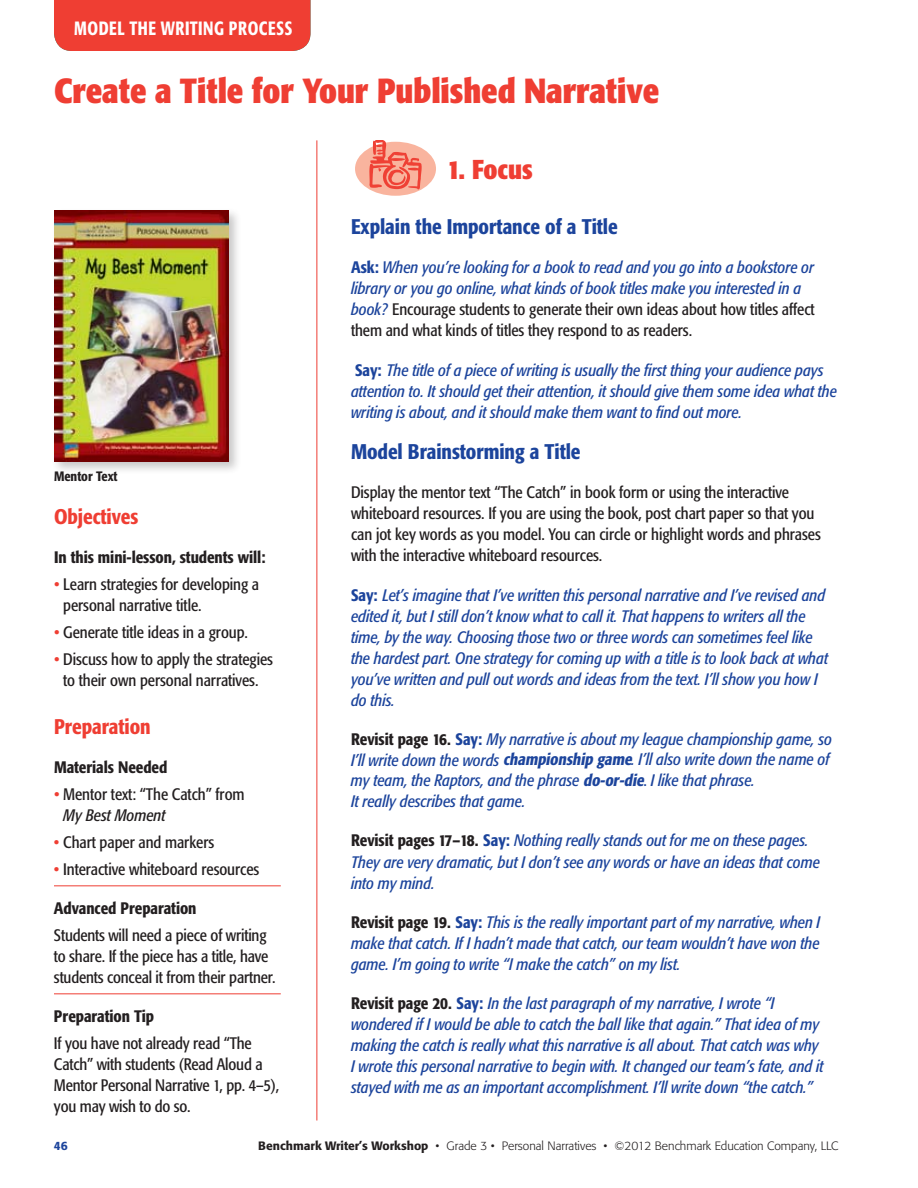
<style>
.page{position:relative;width:918px;height:1188px;background:#fff}
.page>*{position:absolute;margin:0;border:0;box-sizing:border-box;transform-origin:0 0}
.t1{font:700 condensed 34.5px "Formata";letter-spacing:-.005em;color:#ef3e33}
.t2{font:700 condensed 27px "Formata";color:#ef3e33}
.t3{font:500 condensed 21px "Formata";letter-spacing:-.005em;color:#1c449c}
.t4{font:500 condensed 21px "Formata";letter-spacing:-.005em;color:#ef3e33}
.t5{font:500 condensed 19.05px "Formata";letter-spacing:.03em;color:#fff;scale:.87 1}
.t6{font:italic condensed 16.5px/21px "Formata";letter-spacing:-.005em;color:#1c449c}
.t7{font:condensed 16.5px/21px "Formata";letter-spacing:-.005em;color:#231f20}
.t8{font:500 condensed 16.5px "Formata";letter-spacing:-.005em;color:#231f20}
.t9{font:500 condensed 13.5px "Formata";color:#231f20}
.t10{font:300 12px "Formata";color:#231f20}
.t11{font:500 12px "Formata";color:#1c449c}
.s1{color:#ef3e33}
.s2{font-style:italic}
.s3{font-weight:500;font-style:normal}
.s4{font-style:normal;color:#231f20}
.s5{font-weight:500;font-style:normal;color:#231f20}
.s6{font-weight:500}
.s7{font-style:normal}
</style>
<div class="page">
<div style="left:52px;top:208px;width:196px;height:273px;background:#231f20;opacity:.25"></div>
<img style="left:55px;top:211px;width:173px;height:250px">
<hr style="left:54px;top:885px;width:227px;height:1px;background:#ef3e33">
<hr style="left:54px;top:993px;width:227px;height:1px;background:#ef3e33">
<div style="left:54px;top:0;width:256px;height:51px;background:#ef3e33"></div>
<hr style="left:316px;top:140px;width:1px;height:980px;background:#ef3e33">
<div style="left:355px;top:142px;width:81px;height:54px;background:#f9b49e;border-radius:50%"></div>
<svg style="left:369px;top:140px;width:53px;height:50px"></svg>
<p class="t5" style="left:74px;top:16px;width:233px">MODEL THE WRITING PROCESS</p>
<h1 class="t1" style="left:54px;top:69px;width:607px">Create a Title for Your Published Narrative</h1>
<p class="t9" style="left:54px;top:468px;width:65px">Mentor Text</p>
<p class="t4" style="left:54px;top:503px;width:86px">Objectives</p>
<p class="t8" style="left:54px;top:547px;width:213px">In this mini-lesson, students will:</p>
<p class="t7" style="left:63px;top:573px;width:198px;text-indent:-9px"><span class="s1">•</span> Learn strategies for developing a personal narrative title.</p>
<p class="t7" style="left:54px;top:621px;width:196px"><span class="s1">•</span> Generate title ideas in a group.</p>
<p class="t7" style="left:54px;top:648px;width:221px;text-align:center"><span class="s1">•</span> Discuss how to apply the strategies to their own personal narratives.</p>
<p class="t4" style="left:54px;top:713px;width:98px">Preparation</p>
<p class="t8" style="left:54px;top:757px;width:115px">Materials Needed</p>
<p class="t7" style="left:63px;top:783px;width:183px;text-indent:-9px"><span class="s1">•</span> Mentor text: “The Catch” from<br><span class="s2">My Best Moment</span></p>
<p class="t7" style="left:54px;top:831px;width:162px"><span class="s1">•</span> Chart paper and markers</p>
<p class="t7" style="left:54px;top:858px;width:207px"><span class="s1">•</span> Interactive whiteboard resources</p>
<p class="t8" style="left:54px;top:898px;width:144px">Advanced Preparation</p>
<p class="t7" style="left:54px;top:924px;width:223px">Students will need a piece of writing to share. If the piece has a title, have students conceal it from their partner.</p>
<p class="t8" style="left:54px;top:1006px;width:102px">Preparation Tip</p>
<p class="t7" style="left:54px;top:1033px;width:227px">If you have not already read “The<br>Catch” with students (Read Aloud a<br>Mentor Personal Narrative 1, pp. 4–5), you may wish to do so.</p>
<h2 class="t2" style="left:447px;top:153px;width:87px">1. Focus</h2>
<p class="t3" style="left:351px;top:214px;width:268px">Explain the Importance of a Title</p>
<p class="t6" style="left:351px;top:257px;width:465px"><span class="s3">Ask:</span> When you’re looking for a book to read and you go into a bookstore or library or you go online, what kinds of book titles make you interested in a book? <span class="s4">Encourage students to generate their own ideas about how titles affect them and what kinds of titles they respond to as readers.</span></p>
<p class="t6" style="left:351px;top:359px;width:487px"><span class="s3">Say:</span> The title of a piece of writing is usually the first thing your audience pays attention to. It should get their attention, it should give them some idea what the writing is about, and it should make them want to find out more.</p>
<p class="t3" style="left:351px;top:439px;width:231px">Model Brainstorming a Title</p>
<p class="t7" style="left:351px;top:482px;width:471px">Display the mentor text “The Catch” in book form or using the interactive whiteboard resources. If you are using the book, post chart paper so that you can jot key words as you model. You can circle or highlight words and phrases with the interactive whiteboard resources.</p>
<p class="t6" style="left:351px;top:584px;width:479px"><span class="s3">Say:</span> Let’s imagine that I’ve written this personal narrative and I’ve revised and edited it, but I still don’t know what to call it. That happens to writers all the time, by the way. Choosing those two or three words can sometimes feel like the hardest part. One strategy for coming up with a title is to look back at what you’ve written and pull out words and ideas from the text. I’ll show you how I do this.</p>
<p class="t6" style="left:351px;top:728px;width:483px"><span class="s5">Revisit page 16.</span> <span class="s3">Say:</span> My narrative is about my league championship game, so I’ll write down the words <span class="s6">championship game</span>. I’ll also write down the name of my team, the Raptors, and the phrase <span class="s6">do-or-die</span><span class="s7">.</span> I like that phrase.<br>It really describes that game.</p>
<p class="t6" style="left:351px;top:830px;width:470px"><span class="s5">Revisit pages 17–18.</span> <span class="s3">Say:</span> Nothing really stands out for me on these pages.<br>They are very dramatic, but I don’t see any words or have an ideas that come into my mind.</p>
<p class="t6" style="left:351px;top:911px;width:471px;text-align:justify"><span class="s5">Revisit page 19.</span> <span class="s3">Say:</span> This is the really important part of my narrative, when I make that catch. If I hadn’t made that catch, our team wouldn’t have won the game. I’m going to write “I make the catch” on my list.</p>
<p class="t6" style="left:351px;top:992px;width:474px"><span class="s5">Revisit page 20.</span> <span class="s3">Say:</span> In the last paragraph of my narrative, I wrote “I wondered if I would be able to catch the ball like that again.” That idea of my making the catch is really what this narrative is all about. That catch was why I wrote this personal narrative to begin with. It changed our team’s fate, and it stayed with me as an important accomplishment. I’ll write down “the catch.”</p>
<p class="t11" style="left:54px;top:1138px;width:15px">46</p>
<p class="t10" style="left:258px;top:1139px;width:582px"><span class="s6">Benchmark Writer’s Workshop</span> • Grade 3 • Personal Narratives • ©2012 Benchmark Education Company, LLC</p>
</div>
